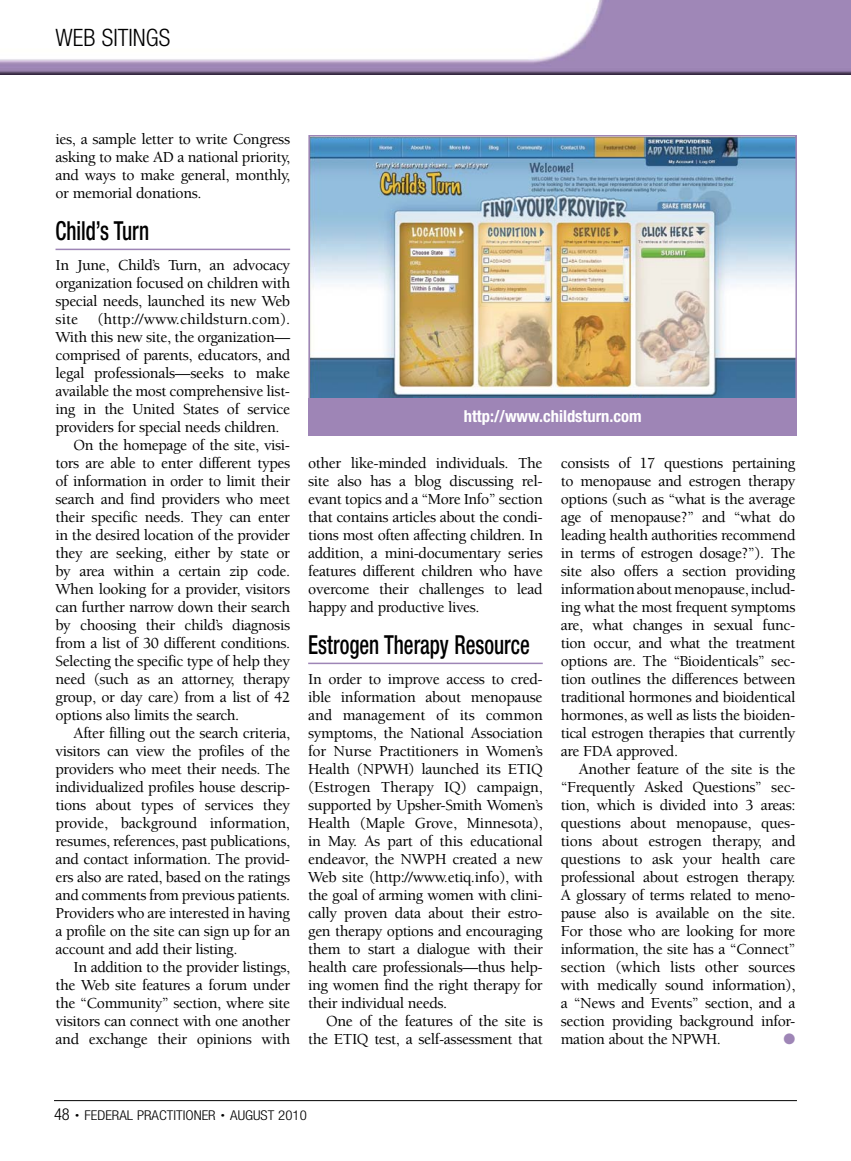
<style>
.page{position:relative;width:851px;height:1161px;background:#fff}
.page>*{position:absolute;margin:0;border:0;box-sizing:border-box;transform-origin:0 0}
.t1{font:500 condensed 26.25px "Helvetica Neue LT Std";color:#000;scale:.8 1}
.t2{font:300 condensed 24px "Helvetica Neue LT Std";color:#000}
.t3{font:700 condensed 16.5px "Helvetica Neue LT Std";color:#fff}
.t4{font:500 15.75px/18px "Berkeley Std";letter-spacing:-.025em;color:#000;text-align:justify}
.t5{font:500 15.75px "Berkeley Std";color:#000}
.t6{font:15px "Zapf Dingbats ITC";color:#9e85b6}
.t7{font:300 condensed 13.5px "Helvetica Neue LT Std";color:#000;scale:1.1 1}
.s1{font-size:16.5px}
.s2{font-size:7.5px}
</style>
<div class="page">
<img style="left:0;top:0;width:850px;height:74px">
<hr style="left:54px;top:1100px;width:742px;height:1px;background:#000">
<hr style="left:56px;top:249px;width:234px;height:1px;background:#9e85b6">
<hr style="left:308px;top:663px;width:234px;height:1px;background:#9e85b6">
<img style="left:311px;top:138px;width:482px;height:259px">
<div style="left:308px;top:135px;width:488px;height:265px;border:2px solid #9e85b6"></div>
<div style="left:308px;top:398px;width:488px;height:38px;background:#9e85b6"></div>
<h2 class="t2" style="left:56px;top:23px;width:116px">WEB SITINGS</h2>
<p class="t4" style="left:56px;top:130px;width:236px">ies, a sample letter to write Congress asking to make AD a national priority, and ways to make general, monthly, or memorial donations.</p>
<h1 class="t1" style="left:56px;top:215px;width:118px">Child’s Turn</h1>
<p class="t4" style="left:56px;top:256px;width:236px">In June, Child’s Turn, an advocacy</p>
<p class="t4" style="left:56px;top:274px;width:236px">organization focused on children with</p>
<p class="t4" style="left:56px;top:292px;width:236px">special needs, launched its new Web</p>
<p class="t5" style="left:56px;top:311px;width:236px">site (http://www.childsturn.com).</p>
<p class="t4" style="left:56px;top:328px;width:236px">With this new site, the organization—</p>
<p class="t4" style="left:56px;top:346px;width:236px">comprised of parents, educators, and</p>
<p class="t4" style="left:56px;top:364px;width:236px">legal professionals—seeks to make</p>
<p class="t4" style="left:56px;top:382px;width:236px">available the most comprehensive list-</p>
<p class="t4" style="left:56px;top:400px;width:236px">ing in the United States of service</p>
<p class="t4" style="left:56px;top:418px;width:225px">providers for special needs children.</p>
<p class="t4" style="left:74px;top:436px;width:218px">On the homepage of the site, visi-</p>
<p class="t4" style="left:56px;top:454px;width:236px">tors are able to enter different types</p>
<p class="t4" style="left:56px;top:472px;width:236px">of information in order to limit their</p>
<p class="t4" style="left:56px;top:490px;width:236px">search and find providers who meet</p>
<p class="t4" style="left:56px;top:508px;width:236px">their specific needs. They can enter</p>
<p class="t4" style="left:56px;top:526px;width:236px">in the desired location of the provider</p>
<p class="t4" style="left:56px;top:544px;width:236px">they are seeking, either by state or</p>
<p class="t4" style="left:56px;top:562px;width:236px">by area within a certain zip code.</p>
<p class="t4" style="left:56px;top:580px;width:236px">When looking for a provider, visitors</p>
<p class="t4" style="left:56px;top:598px;width:236px">can further narrow down their search</p>
<p class="t4" style="left:56px;top:616px;width:236px">by choosing their child’s diagnosis</p>
<p class="t4" style="left:56px;top:634px;width:236px">from a list of 30 different conditions.</p>
<p class="t4" style="left:56px;top:652px;width:236px">Selecting the specific type of help they</p>
<p class="t4" style="left:56px;top:670px;width:236px">need (such as an attorney, therapy</p>
<p class="t4" style="left:56px;top:688px;width:236px">group, or day care) from a list of 42</p>
<p class="t4" style="left:56px;top:706px;width:185px">options also limits the search.</p>
<p class="t4" style="left:74px;top:724px;width:218px">After filling out the search criteria,</p>
<p class="t4" style="left:56px;top:742px;width:236px">visitors can view the profiles of the</p>
<p class="t4" style="left:56px;top:760px;width:236px">providers who meet their needs. The</p>
<p class="t4" style="left:56px;top:778px;width:236px">individualized profiles house descrip-</p>
<p class="t4" style="left:56px;top:796px;width:236px">tions about types of services they</p>
<p class="t4" style="left:56px;top:814px;width:236px">provide, background information,</p>
<p class="t4" style="left:56px;top:832px;width:236px">resumes, references, past publications,</p>
<p class="t4" style="left:56px;top:850px;width:236px">and contact information. The provid-</p>
<p class="t4" style="left:56px;top:868px;width:236px">ers also are rated, based on the ratings</p>
<p class="t4" style="left:56px;top:886px;width:236px">and comments from previous patients.</p>
<p class="t4" style="left:56px;top:904px;width:236px">Providers who are interested in having</p>
<p class="t4" style="left:56px;top:922px;width:236px">a profile on the site can sign up for an</p>
<p class="t4" style="left:56px;top:940px;width:183px">account and add their listing.</p>
<p class="t4" style="left:74px;top:958px;width:218px">In addition to the provider listings,</p>
<p class="t4" style="left:56px;top:976px;width:236px">the Web site features a forum under</p>
<p class="t4" style="left:56px;top:994px;width:236px">the “Community” section, where site</p>
<p class="t4" style="left:56px;top:1012px;width:236px">visitors can connect with one another</p>
<p class="t4" style="left:56px;top:1030px;width:236px">and exchange their opinions with</p>
<p class="t3" style="left:464px;top:406px;width:179px">http://www.childsturn.com</p>
<p class="t4" style="left:308px;top:454px;width:236px">other like-minded individuals. The site also has a blog discussing rel&shy;evant topics and a “More Info” section that contains articles about the condi&shy;tions most often affecting children. In addition, a mini-documentary series features different children who have overcome their challenges to lead happy and productive lives.</p>
<h1 class="t1" style="left:308px;top:629px;width:278px">Estrogen Therapy Resource</h1>
<p class="t4" style="left:308px;top:670px;width:236px">In order to improve access to cred&shy;ible information about menopause and management of its common symptoms, the National Association for Nurse Practitioners in Women’s Health (NPWH) launched its ETIQ (Estrogen Therapy IQ) campaign, supported by Upsher-Smith Women’s Health (Maple Grove, Minnesota), in May. As part of this educational endeavor, the NWPH created a new Web site (http://www.etiq.info), with the goal of arming women with clini&shy;cally proven data about their estro&shy;gen therapy options and encouraging them to start a dialogue with their health care professionals—thus help&shy;ing women find the right therapy for their individual needs.</p>
<p class="t4" style="left:308px;top:1012px;width:236px;text-align:right">One of the features of the site is the ETIQ test, a self-assessment that</p>
<p class="t4" style="left:561px;top:454px;width:236px">consists of 17 questions pertaining to menopause and estrogen therapy options (such as “what is the average age of menopause?” and “what do leading health authorities recommend in terms of estrogen dosage?”). The site also offers a section providing information about menopause, includ&shy;ing what the most frequent symptoms are, what changes in sexual func&shy;tion occur, and what the treatment options are. The “Bioidenticals” sec&shy;tion outlines the differences between traditional hormones and bioidentical hormones, as well as lists the bioiden&shy;tical estrogen therapies that currently are FDA approved.</p>
<p class="t4" style="left:561px;top:760px;width:236px;text-indent:18px">Another feature of the site is the “Frequently Asked Questions” sec&shy;tion, which is divided into 3 areas: questions about menopause, ques&shy;tions about estrogen therapy, and questions to ask your health care professional about estrogen therapy.<br>A glossary of terms related to meno&shy;pause also is available on the site.<br>For those who are looking for more information, the site has a “Connect” section (which lists other sources with medically sound information), a “News and Events” section, and a section providing background infor&shy;mation about the NPWH.</p>
<p class="t6" style="left:783px;top:1032px;width:13px">●</p>
<p class="t7" style="left:54px;top:1107px;width:231px"><span class="s1">48</span> <span class="s2">•</span> FEDERAL PRACTITIONER <span class="s2">•</span> AUGUST 2010</p>
</div>
